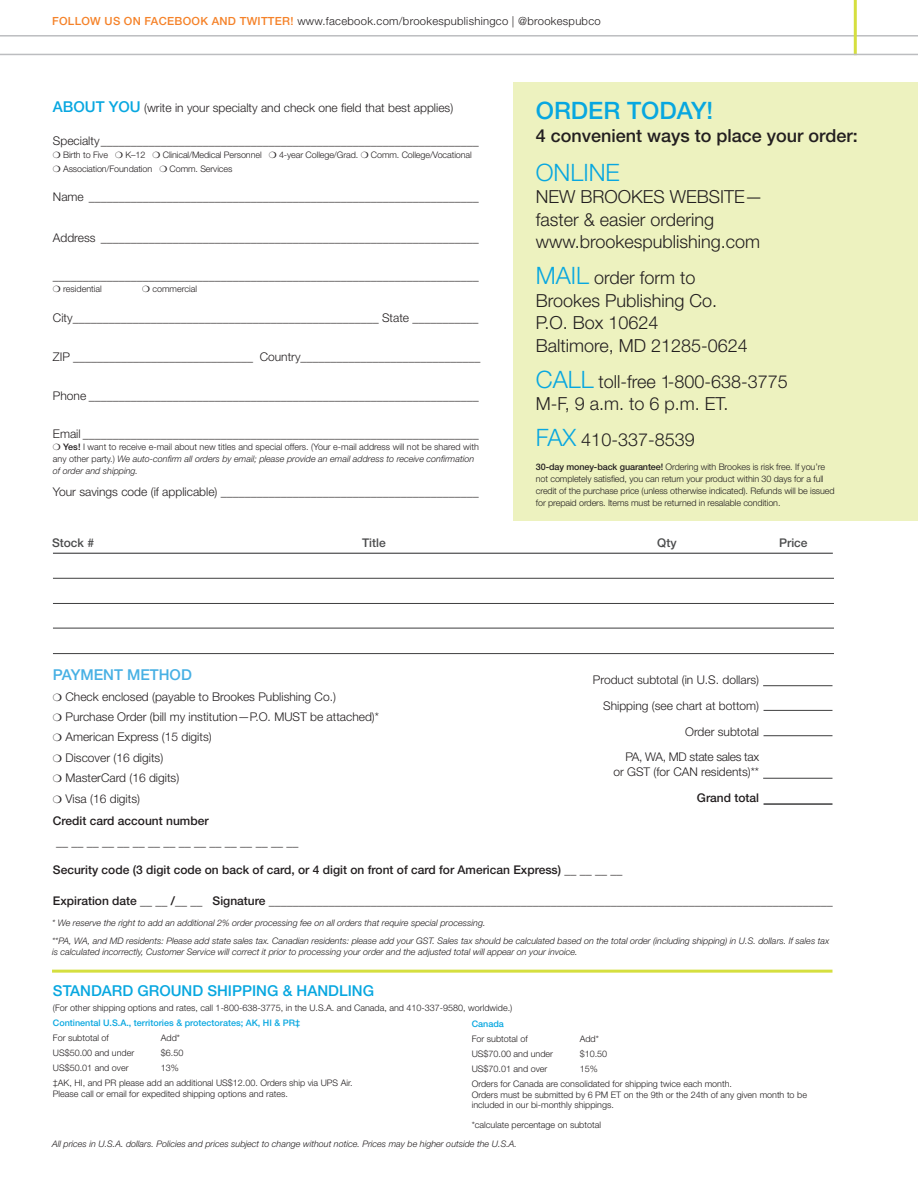
<style>
.page{position:relative;width:918px;height:1188px;background:#fff}
.page>*{position:absolute;margin:0;border:0;box-sizing:border-box;transform-origin:0 0}
.micro_title{font:500 24px "Helvetica Neue";color:#08a7e0}
.t1{font:300 24px "Helvetica Neue";color:#08a7e0}
.t2{font:300 18px/22.5px "Helvetica Neue";color:#231f20}
.micro_title-2{font:500 18px "Helvetica Neue";color:#231f20}
.author{font:500 15px "Helvetica Neue";color:#08a7e0}
.Quoter{font:500 15px "Helvetica Neue";color:#47b0e4}
.Quoter-2{font:300 12px/15px "Helvetica Neue";color:#231f20;text-align:right}
.Quoter-3{font:500 12px "Helvetica Neue";color:#231f20}
.Quoter-4{font:500 12px "Helvetica Neue";color:#4b4c4d}
.t3{font:300 11.25px "Helvetica Neue";letter-spacing:.025em;color:#231f20}
.author-2{font:300 9px/12px "Helvetica Neue";color:#231f20}
.author-3{font:italic 300 9px/10.5px "Helvetica Neue";color:#231f20}
.Quoter-5{font:300 9px/12px "Helvetica Neue";letter-spacing:-.01em;color:#231f20}
.mini_pub{font:italic 300 9px "Helvetica Neue";color:#231f20}
.author-4{font:500 9px "Helvetica Neue";color:#08a7e0}
.s1{font-weight:500;color:#f58229}
.s2{font-weight:500;font-size:15px;color:#08a7e0}
.s3{font-weight:500}
.s4{font-style:italic}
.s5{font-size:24px;color:#08a7e0}
</style>
<div class="page">
<hr style="left:0;top:35px;width:918px;height:2px;background:#bcbdc0">
<hr style="left:854px;top:0;width:3px;height:55px;background:#d5df3f">
<hr style="left:0;top:54px;width:918px;height:1px;background:#bcbdc0">
<hr style="left:53px;top:553px;width:780px;height:1px;background:#3e3e3f">
<hr style="left:53px;top:653px;width:781px;height:1px;background:#3e3e3f">
<hr style="left:53px;top:628px;width:781px;height:1px;background:#3e3e3f">
<hr style="left:53px;top:603px;width:781px;height:1px;background:#3e3e3f">
<hr style="left:53px;top:578px;width:781px;height:1px;background:#3e3e3f">
<hr style="left:764px;top:803px;width:68px;height:2px;background:#3e3e3f">
<hr style="left:764px;top:710px;width:68px;height:1px;background:#3e3e3f">
<hr style="left:763px;top:685px;width:69px;height:1px;background:#3e3e3f">
<hr style="left:764px;top:735px;width:68px;height:1px;background:#3e3e3f">
<hr style="left:763px;top:778px;width:69px;height:1px;background:#3e3e3f">
<div style="left:513px;top:82px;width:405px;height:439px;background:#edf2bf"></div>
<hr style="left:52px;top:970px;width:780px;height:3px;background:#d5df3f">
<p class="t3" style="left:52px;top:14px;width:550px"><span class="s1">FOLLOW US ON FACEBOOK AND TWITTER!</span> www.facebook.com/brookespublishingco | @brookespubco</p>
<p class="Quoter-2" style="left:53px;top:100px;width:402px"><span class="s2">ABOUT YOU</span> (write in your specialty and check one field that best applies)</p>
<p class="Quoter-2" style="left:53px;top:133px;width:427px">Specialty_______________________________________________________________</p>
<p class="Quoter-5" style="left:63px;top:149px;width:46px">Birth to Five</p>
<p class="Quoter-5" style="left:125px;top:149px;width:22px">K–12</p>
<p class="Quoter-5" style="left:163px;top:149px;width:100px">Clinical/Medical Personnel</p>
<p class="Quoter-5" style="left:279px;top:149px;width:81px">4-year College/Grad.</p>
<p class="Quoter-5" style="left:371px;top:149px;width:102px">Comm. College/Vocational</p>
<p class="Quoter-5" style="left:63px;top:162px;width:91px">Association/Foundation</p>
<p class="Quoter-5" style="left:170px;top:162px;width:64px">Comm. Services</p>
<p class="Quoter-2" style="left:53px;top:189px;width:427px">Name _________________________________________________________________</p>
<p class="Quoter-2" style="left:53px;top:230px;width:428px">Address _______________________________________________________________</p>
<p class="Quoter-2" style="left:53px;top:268px;width:428px">_______________________________________________________________________</p>
<p class="Quoter-5" style="left:63px;top:282px;width:40px">residential</p>
<p class="Quoter-5" style="left:152px;top:282px;width:46px">commercial</p>
<p class="Quoter-2" style="left:53px;top:310px;width:427px">City___________________________________________________ State ___________</p>
<p class="Quoter-2" style="left:53px;top:349px;width:429px">ZIP ______________________________ Country______________________________</p>
<p class="Quoter-2" style="left:53px;top:388px;width:427px">Phone _________________________________________________________________</p>
<p class="Quoter-2" style="left:53px;top:426px;width:427px">Email __________________________________________________________________</p>
<p class="Quoter-5" style="left:53px;top:441px;width:427px;text-indent:10px"><span class="s3">Yes!</span> I want to receive e-mail about new titles and special offers. (Your e-mail address will not be shared with any other party.) <span class="s4">We auto-confirm all orders by email; please provide an email address to receive confirmation of order and shipping.</span></p>
<p class="Quoter-2" style="left:53px;top:484px;width:427px">Your savings code (if applicable) ___________________________________________</p>
<p class="micro_title" style="left:536px;top:96px;width:179px">ORDER TODAY!</p>
<p class="micro_title-2" style="left:536px;top:125px;width:323px">4 convenient ways to place your order:</p>
<p class="t1" style="left:536px;top:157px;width:86px">ONLINE</p>
<p class="t2" style="left:536px;top:185px;width:229px">NEW BROOKES WEBSITE— faster &amp; easier ordering www.brookespublishing.com</p>
<p class="t2" style="left:536px;top:266px;width:214px"><span class="s5">MAIL</span> order form to<br>Brookes Publishing Co.<br>P.O. Box 10624<br>Baltimore, MD 21285-0624</p>
<p class="t2" style="left:536px;top:370px;width:254px"><span class="s5">CALL</span> toll-free 1-800-638-3775<br>M-F, 9 a.m. to 6 p.m. ET.</p>
<p class="t2" style="left:536px;top:428px;width:160px"><span class="s5">FAX</span> 410-337-8539</p>
<p class="author-2" style="left:536px;top:461px;width:300px"><span class="s3">30-day money-back guarantee!</span> Ordering with Brookes is risk free. If you’re not completely satisfied, you can return your product within 30 days for a full credit of the purchase price (unless otherwise indicated). Refunds will be issued for prepaid orders. Items must be returned in resalable condition.</p>
<p class="Quoter-4" style="left:52px;top:535px;width:44px">Stock #</p>
<p class="Quoter-4" style="left:362px;top:535px;width:25px">Title</p>
<p class="Quoter-4" style="left:657px;top:535px;width:21px">Qty</p>
<p class="Quoter-4" style="left:779px;top:536px;width:30px">Price</p>
<p class="Quoter" style="left:53px;top:666px;width:140px">PAYMENT METHOD</p>
<p class="Quoter-2" style="left:65px;top:689px;width:272px">Check enclosed (payable to Brookes Publishing Co.)</p>
<p class="Quoter-2" style="left:65px;top:709px;width:315px">Purchase Order (bill my institution—P.O. MUST be attached)*</p>
<p class="Quoter-2" style="left:65px;top:729px;width:148px">American Express (15 digits)</p>
<p class="Quoter-2" style="left:65px;top:750px;width:99px">Discover (16 digits)</p>
<p class="Quoter-2" style="left:65px;top:770px;width:115px">MasterCard (16 digits)</p>
<p class="Quoter-2" style="left:65px;top:791px;width:76px">Visa (16 digits)</p>
<p class="Quoter-3" style="left:53px;top:814px;width:157px">Credit card account number</p>
<p class="Quoter-3" style="left:56px;top:835px;width:244px">__ __ __ __ __ __ __ __ __ __ __ __ __ __ __ __</p>
<p class="Quoter-3" style="left:53px;top:863px;width:571px">Security code (3 digit code on back of card, or 4 digit on front of card for American Express) __ __ __ __</p>
<p class="Quoter-3" style="left:53px;top:894px;width:781px">Expiration date __ __ /__ __ Signature ______________________________________________________________________________________________</p>
<p class="Quoter-2" style="left:593px;top:672px;width:168px">Product subtotal (in U.S. dollars)</p>
<p class="Quoter-2" style="left:603px;top:698px;width:158px">Shipping (see chart at bottom)</p>
<p class="Quoter-2" style="left:685px;top:724px;width:76px">Order subtotal</p>
<p class="Quoter-2" style="left:613px;top:749px;width:147px">PA, WA, MD state sales tax or GST (for CAN residents)**</p>
<p class="Quoter-3" style="left:697px;top:791px;width:64px">Grand total</p>
<p class="author-3" style="left:52px;top:918px;width:435px">* We reserve the right to add an additional 2% order processing fee on all orders that require special processing.</p>
<p class="author-3" style="left:52px;top:936px;width:779px">**PA, WA, and MD residents: Please add state sales tax. Canadian residents: please add your GST. Sales tax should be calculated based on the total order (including shipping) in U.S. dollars. If sales tax is calculated incorrectly, Customer Service will correct it prior to processing your order and the adjusted total will appear on your invoice.</p>
<p class="author" style="left:53px;top:982px;width:323px">STANDARD GROUND SHIPPING &amp; HANDLING</p>
<p class="author-2" style="left:53px;top:1002px;width:461px">(For other shipping options and rates, call 1-800-638-3775, in the U.S.A. and Canada, and 410-337-9580, worldwide.)</p>
<p class="author-4" style="left:53px;top:1018px;width:249px">Continental U.S.A., territories &amp; protectorates; AK, HI &amp; PR‡</p>
<p class="author-2" style="left:53px;top:1032px;width:58px">For subtotal of</p>
<p class="author-2" style="left:161px;top:1032px;width:21px">Add*</p>
<p class="author-2" style="left:53px;top:1047px;width:83px">US$50.00 and under</p>
<p class="author-2" style="left:161px;top:1047px;width:24px">$6.50</p>
<p class="author-2" style="left:53px;top:1062px;width:77px">US$50.01 and over</p>
<p class="author-2" style="left:161px;top:1062px;width:20px">13%</p>
<p class="author-2" style="left:53px;top:1077px;width:301px">‡AK, HI, and PR please add an additional US$12.00. Orders ship via UPS Air.</p>
<p class="author-2" style="left:53px;top:1087px;width:236px">Please call or email for expedited shipping options and rates.</p>
<p class="author-4" style="left:472px;top:1019px;width:34px">Canada</p>
<p class="author-2" style="left:472px;top:1033px;width:58px">For subtotal of</p>
<p class="author-2" style="left:580px;top:1033px;width:21px">Add*</p>
<p class="author-2" style="left:472px;top:1048px;width:83px">US$70.00 and under</p>
<p class="author-2" style="left:580px;top:1048px;width:29px">$10.50</p>
<p class="author-2" style="left:472px;top:1063px;width:77px">US$70.01 and over</p>
<p class="author-2" style="left:580px;top:1063px;width:20px">15%</p>
<p class="author-2" style="left:472px;top:1078px;width:262px">Orders for Canada are consolidated for shipping twice each month.</p>
<p class="author-2" style="left:472px;top:1089px;width:337px;line-height:10.5px">Orders must be submitted by 6 PM ET on the 9th or the 24th of any given month to be included in our bi-monthly shippings.</p>
<p class="author-2" style="left:472px;top:1118px;width:131px">*calculate percentage on subtotal</p>
<p class="mini_pub" style="left:52px;top:1138px;width:466px">All prices in U.S.A. dollars. Policies and prices subject to change without notice. Prices may be higher outside the U.S.A.</p>
</div>
